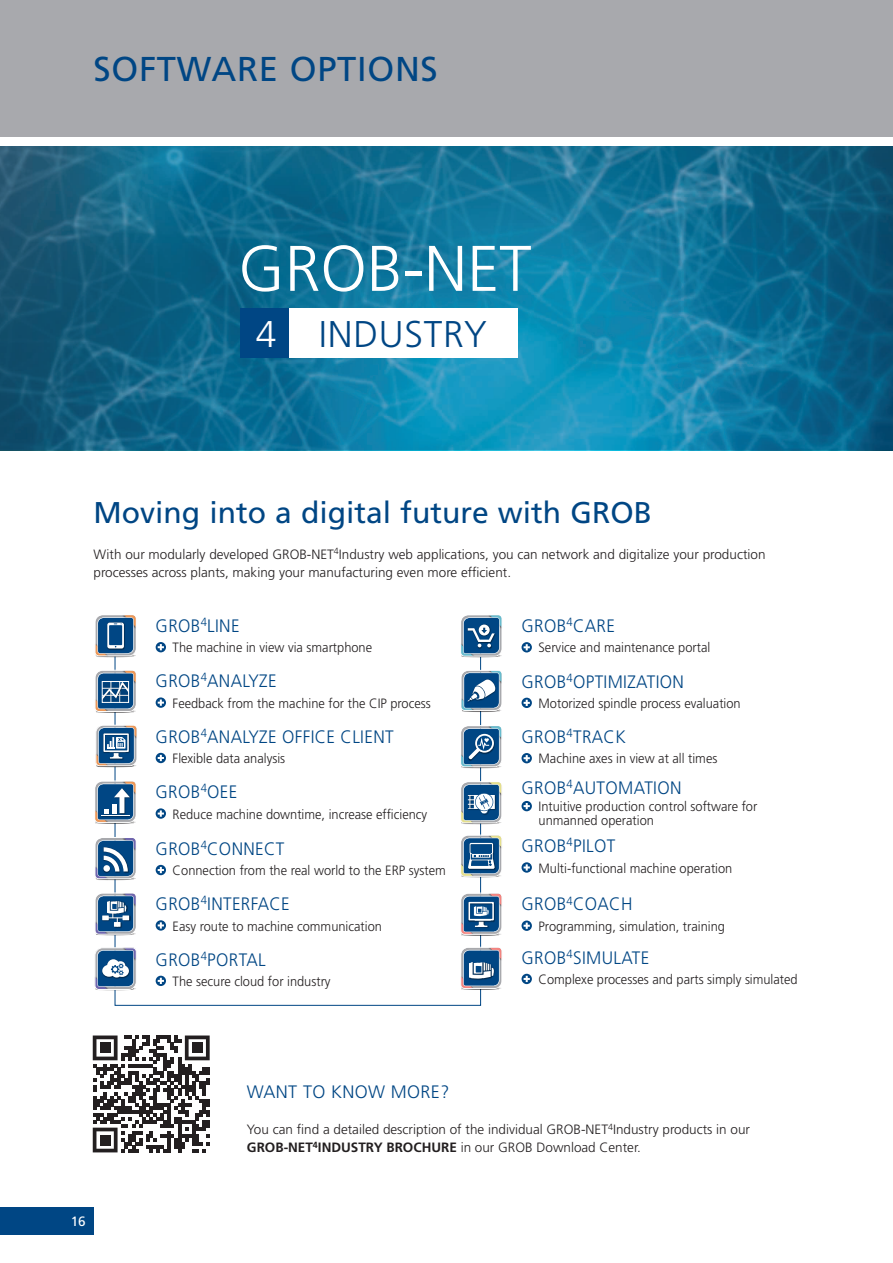
<style>
.page{position:relative;width:893px;height:1263px;background:#fff}
.page>*{position:absolute;margin:0;border:0;box-sizing:border-box;transform-origin:0 0}
.t1{font:300 64.35px "Frutiger LT Pro";color:#fff}
.t2{font:300 37.2px "Frutiger LT Pro";letter-spacing:.02em;color:#004684}
._01_Head_Balken_blau{font:34.5px "Frutiger LT Pro";letter-spacing:.02em;color:#004684}
._02a_Subhead_Blau{font:30px "Frutiger LT Pro";color:#004684}
._03b_Grundtext_Versa{font:300 18px "Frutiger LT Pro";letter-spacing:.02em;color:#004684;scale:.95 1}
._04b_Grundtext_weiss{font:300 18px "Frutiger LT Pro";letter-spacing:.02em;color:#004684}
._03b_Grundtext_Versa-2{font:300 13.5px/13.5px "Frutiger LT Pro";color:#231f20;scale:.95 1}
._04a_Grundtext{font:300 13.5px/18px "Frutiger LT Pro";color:#231f20}
._04b_Grundtext_weiss-2{font:300 13.5px/18px "Frutiger LT Pro";color:#231f20}
.t3{font:13.5px "Frutiger LT Pro";color:#fff}
.s1{color:#fff}
.s2{font-weight:700}
</style>
<div class="page">
<div style="left:0;top:1207px;width:94px;height:27px;background:#004684"></div>
<div style="left:0;top:0;width:893px;height:136px;background:#a8a9ad"></div>
<svg style="left:0;top:147px;width:893px;height:303px;background:#117095"></svg>
<div style="left:289px;top:308px;width:229px;height:50px;background:#fff"></div>
<div style="left:241px;top:308px;width:48px;height:50px;background:#004684"></div>
<svg style="left:114px;top:645px;width:367px;height:361px"></svg>
<svg style="left:109px;top:879px;width:25px;height:1px"></svg>
<img style="left:96px;top:879px;width:13px;height:1px">
<svg style="left:95px;top:837px;width:42px;height:42px"></svg>
<svg style="left:156px;top:865px;width:10px;height:10px"></svg>
<svg style="left:95px;top:932px;width:41px;height:4px"></svg>
<svg style="left:95px;top:892px;width:42px;height:43px;background:#6689ac"></svg>
<svg style="left:156px;top:920px;width:10px;height:11px"></svg>
<svg style="left:156px;top:976px;width:10px;height:10px"></svg>
<svg style="left:95px;top:987px;width:41px;height:4px"></svg>
<svg style="left:94px;top:947px;width:43px;height:43px"></svg>
<svg style="left:461px;top:986px;width:41px;height:4px"></svg>
<img style="left:461px;top:989px;width:14px;height:1px">
<svg style="left:460px;top:946px;width:42px;height:43px"></svg>
<svg style="left:522px;top:974px;width:10px;height:10px"></svg>
<svg style="left:461px;top:874px;width:41px;height:4px"></svg>
<img style="left:461px;top:877px;width:14px;height:1px">
<svg style="left:460px;top:834px;width:42px;height:43px;background:#678caa"></svg>
<svg style="left:522px;top:862px;width:10px;height:11px"></svg>
<svg style="left:475px;top:823px;width:24px;height:1px"></svg>
<img style="left:461px;top:823px;width:14px;height:1px">
<svg style="left:460px;top:781px;width:42px;height:42px"></svg>
<svg style="left:522px;top:801px;width:10px;height:10px"></svg>
<svg style="left:475px;top:767px;width:24px;height:1px"></svg>
<img style="left:461px;top:767px;width:14px;height:1px">
<svg style="left:460px;top:725px;width:42px;height:42px;background:#5682a8"></svg>
<svg style="left:522px;top:753px;width:10px;height:10px"></svg>
<svg style="left:461px;top:654px;width:41px;height:4px"></svg>
<svg style="left:460px;top:615px;width:42px;height:42px;background:#5581a6"></svg>
<svg style="left:522px;top:642px;width:10px;height:10px"></svg>
<svg style="left:461px;top:708px;width:41px;height:4px"></svg>
<img style="left:461px;top:711px;width:14px;height:1px">
<svg style="left:460px;top:670px;width:42px;height:41px"></svg>
<svg style="left:522px;top:698px;width:10px;height:10px"></svg>
<svg style="left:461px;top:932px;width:41px;height:4px"></svg>
<img style="left:461px;top:935px;width:14px;height:1px">
<svg style="left:460px;top:892px;width:42px;height:43px"></svg>
<svg style="left:522px;top:920px;width:10px;height:11px"></svg>
<svg style="left:109px;top:656px;width:25px;height:1px"></svg>
<img style="left:96px;top:656px;width:13px;height:1px">
<svg style="left:95px;top:615px;width:42px;height:41px;background:#547c9f"></svg>
<svg style="left:156px;top:642px;width:10px;height:10px"></svg>
<svg style="left:95px;top:709px;width:41px;height:4px"></svg>
<img style="left:96px;top:712px;width:13px;height:1px">
<svg style="left:95px;top:670px;width:42px;height:42px;background:#6486a5"></svg>
<svg style="left:156px;top:697px;width:10px;height:11px"></svg>
<svg style="left:156px;top:753px;width:10px;height:10px"></svg>
<svg style="left:96px;top:764px;width:41px;height:4px"></svg>
<svg style="left:110px;top:766px;width:24px;height:1px"></svg>
<img style="left:96px;top:766px;width:14px;height:1px">
<svg style="left:95px;top:724px;width:43px;height:42px"></svg>
<svg style="left:156px;top:808px;width:10px;height:11px"></svg>
<svg style="left:95px;top:820px;width:41px;height:4px"></svg>
<img style="left:95px;top:823px;width:14px;height:1px">
<svg style="left:95px;top:780px;width:42px;height:43px"></svg>
<svg style="left:93px;top:1035px;width:117px;height:117px"></svg>
<div style="left:100px;top:1042px;width:10px;height:11px;background:#231f20"></div>
<div style="left:192px;top:1042px;width:11px;height:11px;background:#231f20"></div>
<div style="left:100px;top:1135px;width:10px;height:10px;background:#231f20"></div>
<p class="_01_Head_Balken_blau" style="left:94px;top:49px;width:346px">SOFTWARE OPTIONS</p>
<p class="t1" style="left:238px;top:231px;width:295px">GROB-NET</p>
<p class="t2" style="left:256px;top:313px;width:232px"><span class="s1">4</span> INDUSTRY</p>
<p class="_02a_Subhead_Blau" style="left:94px;top:495px;width:560px">Moving into a digital future with GROB</p>
<p class="_04a_Grundtext" style="left:94px;top:545px;width:673px">With our modularly developed GROB-NET<sup>4</sup>Industry web applications, you can network and digitalize your production processes across plants, making your manufacturing even more efficient.</p>
<p class="_03b_Grundtext_Versa" style="left:156px;top:615px;width:90px">GROB<sup>4</sup>LINE</p>
<p class="_03b_Grundtext_Versa-2" style="left:173px;top:641px;width:212px">The machine in view via smartphone</p>
<p class="_03b_Grundtext_Versa" style="left:156px;top:671px;width:129px">GROB<sup>4</sup>ANALYZE</p>
<p class="_03b_Grundtext_Versa-2" style="left:173px;top:696px;width:273px">Feedback from the machine for the CIP process</p>
<p class="_03b_Grundtext_Versa" style="left:156px;top:726px;width:252px">GROB<sup>4</sup>ANALYZE OFFICE CLIENT</p>
<p class="_03b_Grundtext_Versa-2" style="left:173px;top:752px;width:120px">Flexible data analysis</p>
<p class="_03b_Grundtext_Versa" style="left:156px;top:782px;width:88px">GROB<sup>4</sup>OEE</p>
<p class="_03b_Grundtext_Versa-2" style="left:173px;top:807px;width:270px">Reduce machine downtime, increase efficiency</p>
<p class="_03b_Grundtext_Versa" style="left:156px;top:838px;width:137px">GROB<sup>4</sup>CONNECT</p>
<p class="_03b_Grundtext_Versa-2" style="left:173px;top:864px;width:289px">Connection from the real world to the ERP system</p>
<p class="_03b_Grundtext_Versa" style="left:156px;top:893px;width:143px">GROB<sup>4</sup>INTERFACE</p>
<p class="_03b_Grundtext_Versa-2" style="left:173px;top:919px;width:222px">Easy route to machine communication</p>
<p class="_03b_Grundtext_Versa" style="left:156px;top:949px;width:117px">GROB<sup>4</sup>PORTAL</p>
<p class="_03b_Grundtext_Versa-2" style="left:173px;top:975px;width:168px">The secure cloud for industry</p>
<p class="_03b_Grundtext_Versa" style="left:522px;top:615px;width:100px">GROB<sup>4</sup>CARE</p>
<p class="_03b_Grundtext_Versa-2" style="left:539px;top:641px;width:182px">Service and maintenance portal</p>
<p class="_03b_Grundtext_Versa" style="left:522px;top:671px;width:173px">GROB<sup>4</sup>OPTIMIZATION</p>
<p class="_03b_Grundtext_Versa-2" style="left:539px;top:697px;width:214px">Motorized spindle process evaluation</p>
<p class="_03b_Grundtext_Versa" style="left:522px;top:726px;width:111px">GROB<sup>4</sup>TRACK</p>
<p class="_03b_Grundtext_Versa-2" style="left:539px;top:752px;width:190px">Machine axes in view at all times</p>
<p class="_03b_Grundtext_Versa" style="left:522px;top:777px;width:170px">GROB<sup>4</sup>AUTOMATION</p>
<p class="_03b_Grundtext_Versa-2" style="left:539px;top:800px;width:232px">Intuitive production control software for unmanned operation</p>
<p class="_03b_Grundtext_Versa" style="left:522px;top:835px;width:100px">GROB<sup>4</sup>PILOT</p>
<p class="_03b_Grundtext_Versa-2" style="left:539px;top:861px;width:206px">Multi-functional machine operation</p>
<p class="_03b_Grundtext_Versa" style="left:522px;top:894px;width:118px">GROB<sup>4</sup>COACH</p>
<p class="_03b_Grundtext_Versa-2" style="left:539px;top:919px;width:198px">Programming, simulation, training</p>
<p class="_03b_Grundtext_Versa" style="left:522px;top:947px;width:136px">GROB<sup>4</sup>SIMULATE</p>
<p class="_03b_Grundtext_Versa-2" style="left:539px;top:973px;width:274px">Complexe processes and parts simply simulated</p>
<p class="t3" style="left:71px;top:1213px;width:17px">16</p>
<p class="_04b_Grundtext_weiss" style="left:247px;top:1082px;width:204px">WANT TO KNOW MORE?</p>
<p class="_04b_Grundtext_weiss-2" style="left:247px;top:1121px;width:505px">You can find a detailed description of the individual GROB-NET<sup>4</sup>Industry products in our<br><span class="s2">GROB-NET</span><sup>4</sup><span class="s2">INDUSTRY BROCHURE</span> in our GROB Download Center.</p>
</div>
